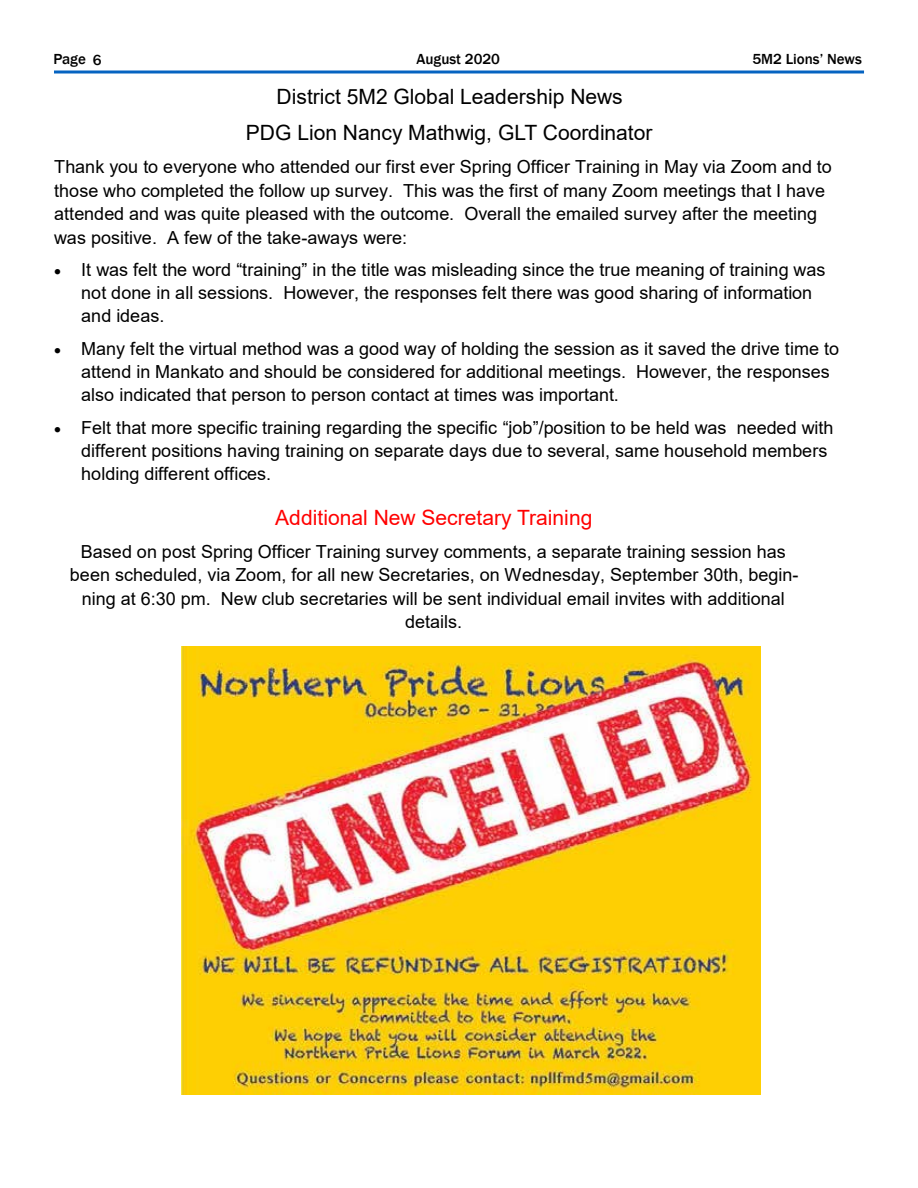
<style>
.page{position:relative;width:918px;height:1188px;background:#fff}
.page>*{position:absolute;margin:0;border:0;box-sizing:border-box;transform-origin:0 0}
.t1{font:21px/36.2px "Arial";color:#000;text-align:center}
.t2{font:21px "Arial";color:#f00}
.t3{font:18px/23.4px "Arial";color:#000}
.t4{font:500 15px "Franklin Gothic";color:#000}
</style>
<div class="page">
<svg style="left:54px;top:70px;width:810px;height:4px;background:#4389d0"></svg>
<img style="left:181px;top:647px;width:580px;height:447px">
<p class="t4" style="left:53px;top:50px;width:34px">Page</p>
<p class="t4" style="left:417px;top:50px;width:85px">August 2020</p>
<p class="t4" style="left:752px;top:50px;width:111px">5M2 Lions’ News</p>
<p class="t1" style="left:246px;top:78px;width:408px">District 5M2 Global Leadership News<br>PDG Lion Nancy Mathwig, GLT Coordinator</p>
<p class="t3" style="left:54px;top:155px;width:779px">Thank you to everyone who attended our first ever Spring Officer Training in May via Zoom and to those who completed the follow up survey. This was the first of many Zoom meetings that I have attended and was quite pleased with the outcome. Overall the emailed survey after the meeting was positive. A few of the take-aways were:</p>
<p class="t3" style="left:81px;top:258px;width:746px;text-indent:-27px">• It was felt the word “training” in the title was misleading since the true meaning of training was not done in all sessions. However, the responses felt there was good sharing of information and ideas.</p>
<p class="t3" style="left:81px;top:337px;width:759px;text-indent:-27px">• Many felt the virtual method was a good way of holding the session as it saved the drive time to attend in Mankato and should be considered for additional meetings. However, the responses also indicated that person to person contact at times was important.</p>
<p class="t3" style="left:81px;top:416px;width:754px;text-indent:-27px">• Felt that more specific training regarding the specific “job”/position to be held was needed with different positions having training on separate days due to several, same household members holding different offices.</p>
<p class="t2" style="left:275px;top:503px;width:319px">Additional New Secretary Training</p>
<p class="t3" style="left:70px;top:540px;width:730px;text-align:center">Based on post Spring Officer Training survey comments, a separate training session has been scheduled, via Zoom, for all new Secretaries, on Wednesday, September 30th, begin&shy;ning at 6:30 pm. New club secretaries will be sent individual email invites with additional details.</p>
<p class="t4" style="left:93px;top:51px;width:10px">6</p>
</div>
